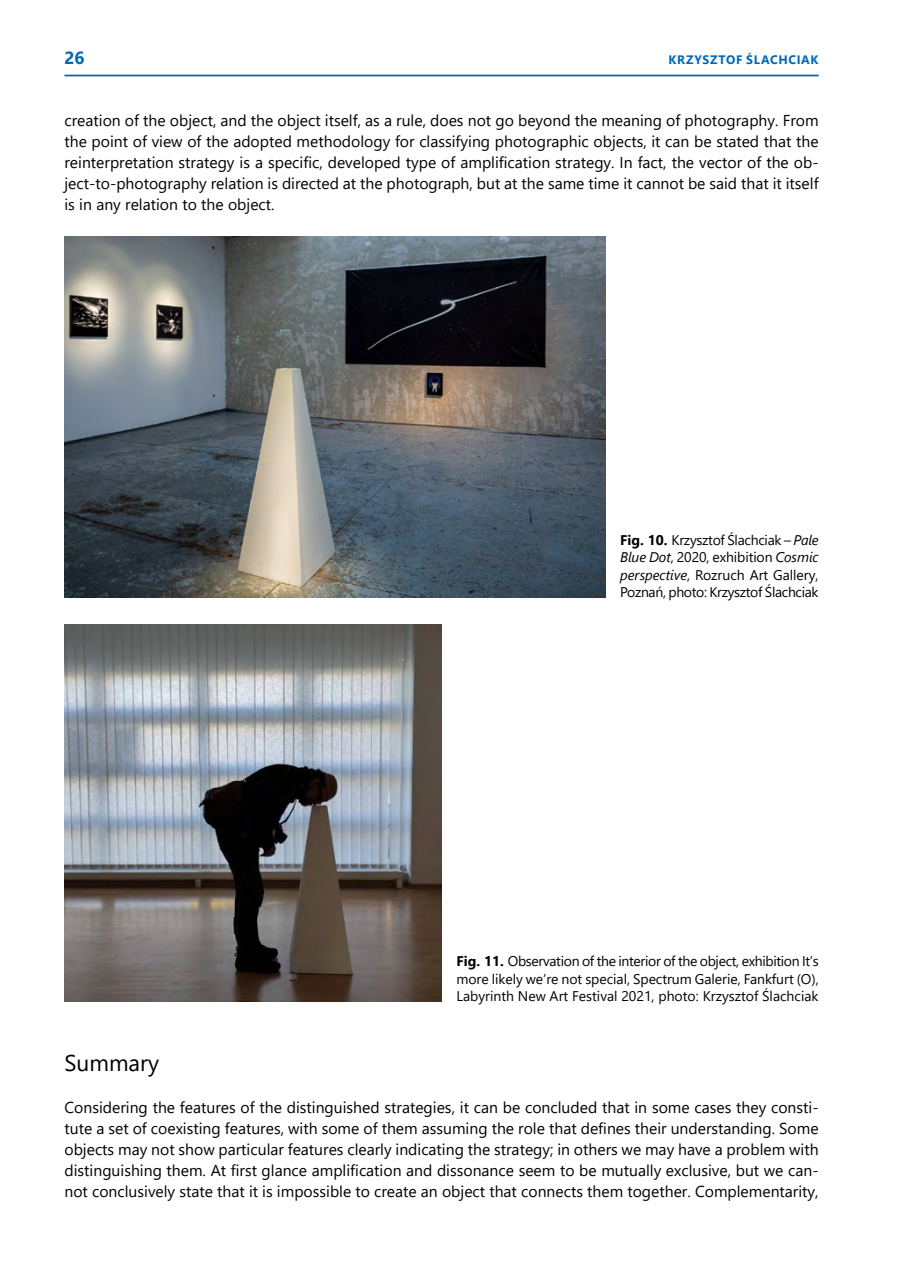
<style>
.page{position:relative;width:903px;height:1275px;background:#fff}
.page>*{position:absolute;margin:0;border:0;box-sizing:border-box;transform-origin:0 0}
.t1{font:22.75px "Segoe UI";color:#000}
.t2{font:700 17.5px "Segoe UI";color:#0068b4}
.t3{font:15.75px/21px "Segoe UI";color:#000;text-align:justify}
.t4{font:14px/17.5px "Segoe UI";color:#000;text-align:justify}
.t5{font:700 12.25px "Segoe UI";letter-spacing:.06em;color:#0068b4}
.s1{font-weight:700}
.s2{font-style:italic}
</style>
<div class="page">
<hr style="left:64px;top:75px;width:755px;height:1px;background:#0068b4">
<img style="left:64px;top:237px;width:541px;height:360px">
<img style="left:64px;top:624px;width:377px;height:377px">
<p class="t2" style="left:64px;top:42px;width:21px">26</p>
<p class="t5" style="left:668px;top:49px;width:143px">KRZYSZTOF ŚLACHCIAK</p>
<p class="t3" style="left:64px;top:109px;width:756px">creation of the object, and the object itself, as a rule, does not go beyond the meaning of photography. From the point of view of the adopted methodology for classifying photographic objects, it can be stated that the reinterpretation strategy is a specific, developed type of amplification strategy. In fact, the vector of the ob&shy;ject-to-photography relation is directed at the photograph, but at the same time it cannot be said that it itself is in any relation to the object.</p>
<p class="t4" style="left:620px;top:530px;width:200px"><span class="s1">FIG. 10.</span> Krzysztof Ślachciak – <span class="s2">Pale Blue Dot</span>, 2020, exhibition <span class="s2">Cosmic perspective</span>, Rozruch Art Gallery, Poznań, photo: Krzysztof Ślachciak</p>
<p class="t4" style="left:456px;top:951px;width:364px"><span class="s1">FIG. 11.</span> Observation of the interior of the object, exhibition It’s more likely we’re not special, Spectrum Galerie, Fankfurt (O), Labyrinth New Art Festival 2021, photo: Krzysztof Ślachciak</p>
<h1 class="t1" style="left:64px;top:1041px;width:96px">Summary</h1>
<p class="t3" style="left:64px;top:1096px;width:756px">Considering the features of the distinguished strategies, it can be concluded that in some cases they consti&shy;tute a set of coexisting features, with some of them assuming the role that defines their understanding. Some objects may not show particular features clearly indicating the strategy; in others we may have a problem with distinguishing them. At first glance amplification and dissonance seem to be mutually exclusive, but we can&shy;not conclusively state that it is impossible to create an object that connects them together. Complementarity,</p>
</div>
